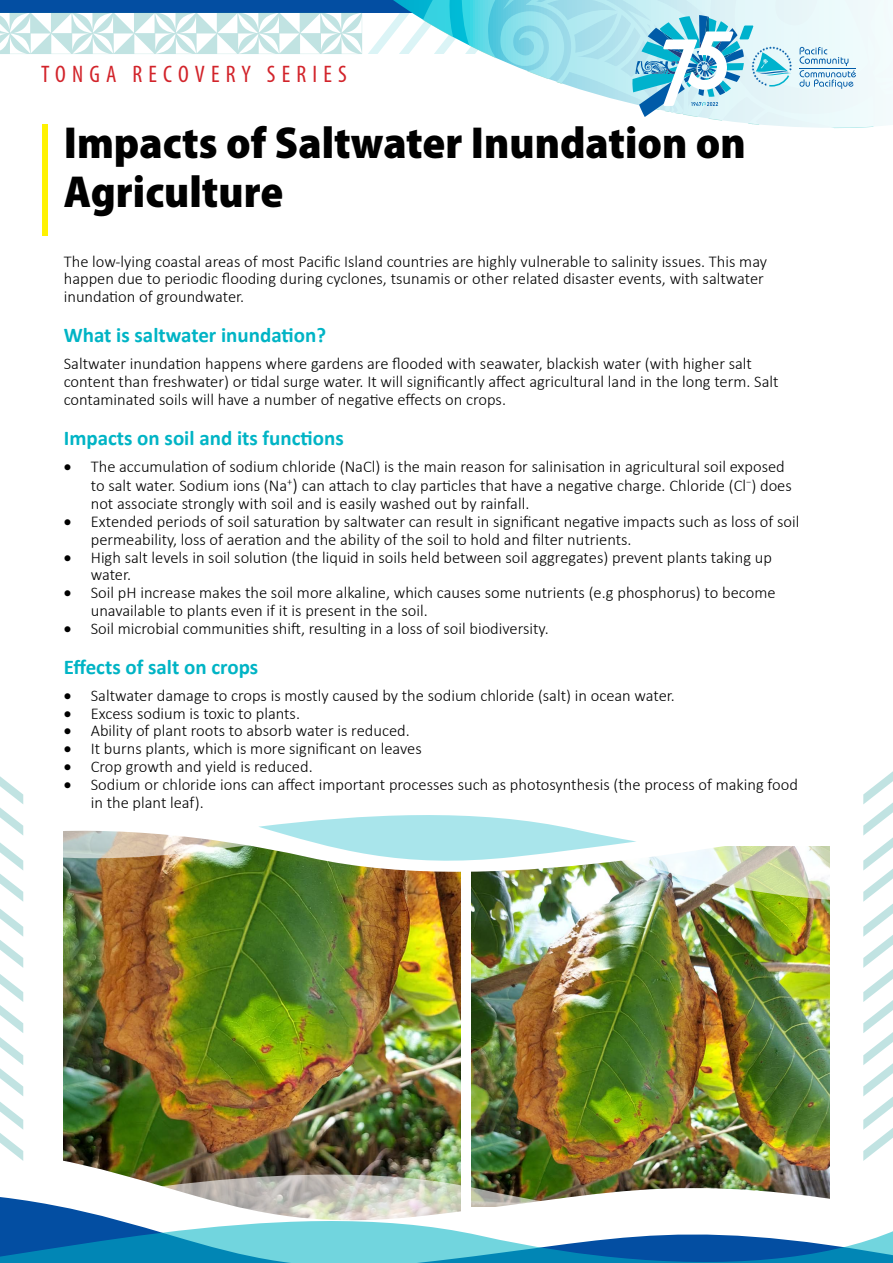
<style>
.page{position:relative;width:893px;height:1263px;background:#fff}
.page>*{position:absolute;margin:0;border:0;box-sizing:border-box;transform-origin:0 0}
.t1{font:900 semi-condensed 45px/48.6px "Myriad Pro";color:#000}
.t2{font:condensed 24px "Myriad Pro";letter-spacing:.26em;color:#d2232a}
.t3{font:700 21px "Calibri";color:#00b4c5}
.t4{font:300 16.5px/17.9px "Calibri";color:#000}
.s1{font-size:18px}
</style>
<div class="page">
<div style="left:43px;top:125px;width:5px;height:111px;background:#fff200"></div>
<div style="left:0;top:0;width:893px;height:13px;background:#034ea2"></div>
<svg style="left:0;top:13px;width:362px;height:41px"></svg>
<img style="left:63px;top:1074px;width:767px;height:6px">
<img style="left:23px;top:795px;width:807px;height:279px">
<svg style="left:0;top:776px;width:23px;height:304px"></svg>
<svg style="left:863px;top:771px;width:30px;height:309px"></svg>
<svg style="left:258px;top:807px;width:379px;height:55px"></svg>
<svg style="left:368px;top:0;width:525px;height:129px"></svg>
<img style="left:0;top:1080px;width:893px;height:183px">
<h2 class="t2" style="left:41px;top:59px;width:307px">TONGA RECOVERY SERIES</h2>
<h1 class="t1" style="left:64px;top:119px;width:684px">Impacts of Saltwater Inundation on<br>Agriculture</h1>
<p class="t4" style="left:64px;top:252px;width:705px">The low-lying coastal areas of most Pacific Island countries are highly vulnerable to salinity issues. This may happen due to periodic flooding during cyclones, tsunamis or other related disaster events, with saltwater inundation of groundwater.</p>
<p class="t3" style="left:64px;top:321px;width:264px">What is saltwater inundation?</p>
<p class="t4" style="left:64px;top:355px;width:716px">Saltwater inundation happens where gardens are flooded with seawater, blackish water (with higher salt content than freshwater) or tidal surge water. It will significantly affect agricultural land in the long term. Salt contaminated soils will have a number of negative effects on crops.</p>
<p class="t3" style="left:64px;top:423px;width:282px">Impacts on soil and its functions</p>
<p class="t4" style="left:91px;top:456px;width:702px;line-height:19.5px;text-indent:-27px">• The accumulation of sodium chloride (NaCl) is the main reason for salinisation in agricultural soil exposed to salt water. Sodium ions (Na<sup>+</sup><span class="s1">)</span> can attach to clay particles that have a negative charge. Chloride (Cl<sup>−</sup>) does</p>
<p class="t4" style="left:91px;top:495px;width:440px">not associate strongly with soil and is easily washed out by rainfall.</p>
<p class="t4" style="left:91px;top:512px;width:710px;text-indent:-27px">• Extended periods of soil saturation by saltwater can result in significant negative impacts such as loss of soil permeability, loss of aeration and the ability of the soil to hold and filter nutrients.</p>
<p class="t4" style="left:91px;top:548px;width:683px;text-indent:-27px">• High salt levels in soil solution (the liquid in soils held between soil aggregates) prevent plants taking up water.</p>
<p class="t4" style="left:91px;top:584px;width:686px;text-indent:-27px">• Soil pH increase makes the soil more alkaline, which causes some nutrients (e.g phosphorus) to become unavailable to plants even if it is present in the soil.</p>
<p class="t4" style="left:64px;top:619px;width:486px">• Soil microbial communities shift, resulting in a loss of soil biodiversity.</p>
<p class="t3" style="left:64px;top:652px;width:196px">Effects of salt on crops</p>
<p class="t4" style="left:64px;top:686px;width:613px">• Saltwater damage to crops is mostly caused by the sodium chloride (salt) in ocean water.</p>
<p class="t4" style="left:64px;top:704px;width:238px">• Excess sodium is toxic to plants.</p>
<p class="t4" style="left:64px;top:722px;width:348px">• Ability of plant roots to absorb water is reduced.</p>
<p class="t4" style="left:64px;top:740px;width:359px">• It burns plants, which is more significant on leaves</p>
<p class="t4" style="left:64px;top:757px;width:250px">• Crop growth and yield is reduced.</p>
<p class="t4" style="left:91px;top:775px;width:709px;text-indent:-27px">• Sodium or chloride ions can affect important processes such as photosynthesis (the process of making food in the plant leaf).</p>
</div>
